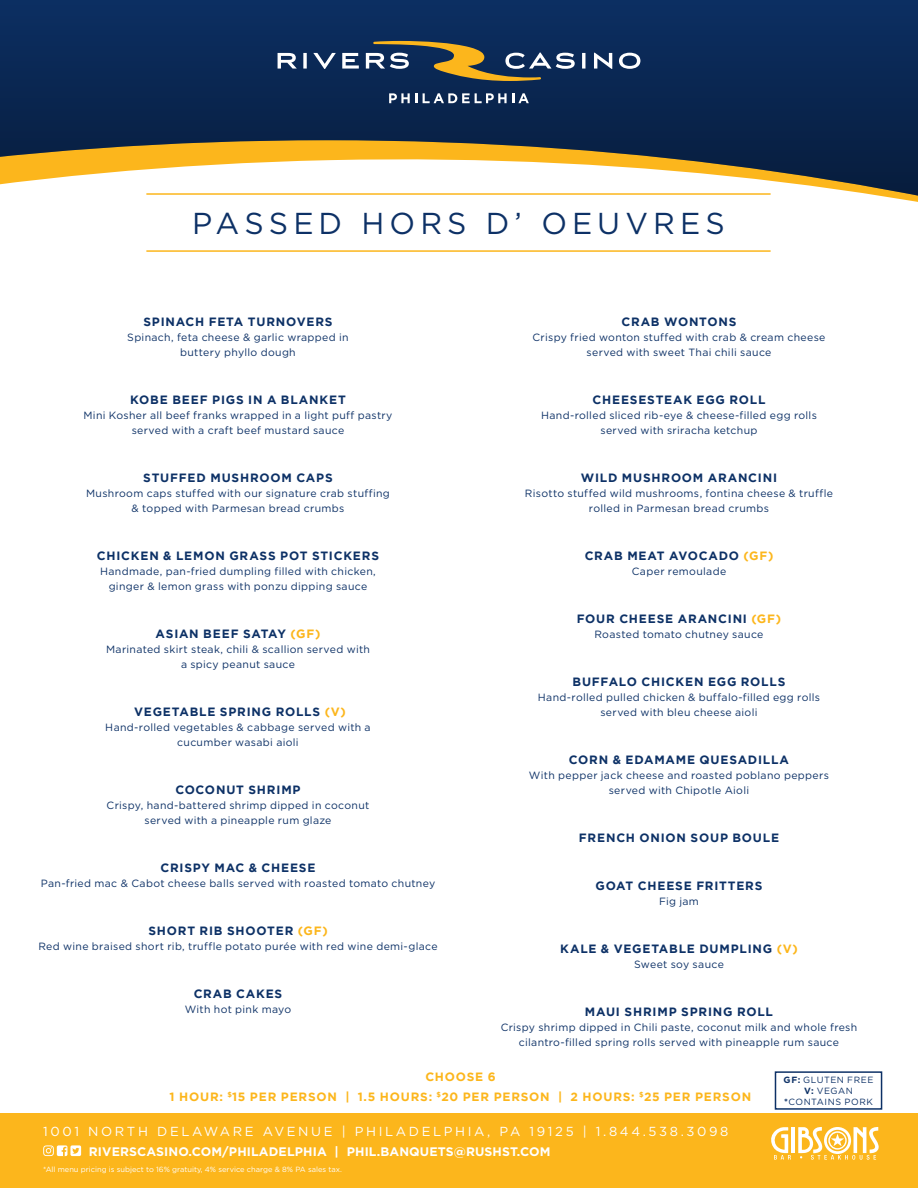
<style>
.page{position:relative;width:918px;height:1188px;background:#fff}
.page>*{position:absolute;margin:0;border:0;box-sizing:border-box;transform-origin:0 0}
.t1{font:30.15px "Gotham";letter-spacing:.17em;color:#0d3166}
.t2{font:13.05px "Gotham";letter-spacing:.2em;color:#fff}
.t3{font:700 12.3px "Gotham";letter-spacing:.01em;color:#fff}
.t4{font:700 12px "Gotham";letter-spacing:.065em;color:#0d3166}
.t5{font:700 12px "Gotham";letter-spacing:.065em;color:#fcb61c}
.t6{font:10.5px/15px "Gotham";letter-spacing:.03em;color:#0d3166;text-align:center}
.t7{font:9px/10.8px "Gotham";letter-spacing:.06em;color:#0d3166;text-align:center}
.t8{font:7.5px "Gotham";color:#fff}
.s1{color:#fcb61c}
.s2{font-weight:700}
</style>
<div class="page">
<div style="left:0;top:1113px;width:918px;height:75px;background:#fcb61c"></div>
<hr style="left:791px;top:1127px;width:4px;height:26px;background:#fff">
<svg style="left:771px;top:1127px;width:20px;height:33px"></svg>
<svg style="left:798px;top:1127px;width:81px;height:33px"></svg>
<svg style="left:43px;top:1145px;width:38px;height:11px"></svg>
<svg style="left:0;top:0;width:918px;height:202px"></svg>
<svg style="left:278px;top:53px;width:19px;height:16px"></svg>
<svg style="left:303px;top:53px;width:4px;height:16px"></svg>
<svg style="left:313px;top:53px;width:23px;height:16px"></svg>
<svg style="left:342px;top:53px;width:17px;height:16px"></svg>
<svg style="left:366px;top:41px;width:209px;height:40px;background:#4e575a"></svg>
<svg style="left:582px;top:53px;width:3px;height:16px"></svg>
<svg style="left:594px;top:53px;width:18px;height:16px"></svg>
<svg style="left:619px;top:53px;width:21px;height:16px"></svg>
<svg style="left:389px;top:93px;width:28px;height:10px"></svg>
<svg style="left:423px;top:93px;width:106px;height:10px"></svg>
<div style="left:775px;top:1071px;width:107px;height:39px;border:2px solid #0d3166"></div>
<hr style="left:146px;top:250px;width:625px;height:2px;background:#fcb61c">
<hr style="left:146px;top:193px;width:625px;height:2px;background:#fcb61c">
<h1 class="t1" style="left:192px;top:206px;width:534px">PASSED HORS D’ OEUVRES</h1>
<p class="t4" style="left:143px;top:315px;width:191px">SPINACH FETA TURNOVERS</p>
<p class="t6" style="left:127px;top:329px;width:223px">Spinach, feta cheese &amp; garlic wrapped in buttery phyllo dough</p>
<p class="t4" style="left:130px;top:393px;width:217px">KOBE BEEF PIGS IN A BLANKET</p>
<p class="t6" style="left:83px;top:407px;width:311px">Mini Kosher all beef franks wrapped in a light puff pastry served with a craft beef mustard sauce</p>
<p class="t4" style="left:143px;top:471px;width:191px">STUFFED MUSHROOM CAPS</p>
<p class="t6" style="left:86px;top:485px;width:305px">Mushroom caps stuffed with our signature crab stuffing &amp; topped with Parmesan bread crumbs</p>
<p class="t4" style="left:97px;top:549px;width:284px">CHICKEN &amp; LEMON GRASS POT STICKERS</p>
<p class="t6" style="left:100px;top:563px;width:277px">Handmade, pan-fried dumpling filled with chicken, ginger &amp; lemon grass with ponzu dipping sauce</p>
<p class="t4" style="left:156px;top:627px;width:166px">ASIAN BEEF SATAY <span class="s1">(GF)</span></p>
<p class="t6" style="left:106px;top:641px;width:265px">Marinated skirt steak, chili &amp; scallion served with a spicy peanut sauce</p>
<p class="t4" style="left:134px;top:705px;width:213px">VEGETABLE SPRING ROLLS <span class="s1">(V)</span></p>
<p class="t6" style="left:105px;top:719px;width:267px">Hand-rolled vegetables &amp; cabbage served with a cucumber wasabi aioli</p>
<p class="t4" style="left:175px;top:783px;width:127px">COCONUT SHRIMP</p>
<p class="t6" style="left:107px;top:797px;width:264px">Crispy, hand-battered shrimp dipped in coconut served with a pineapple rum glaze</p>
<p class="t4" style="left:160px;top:861px;width:157px">CRISPY MAC &amp; CHEESE</p>
<p class="t6" style="left:41px;top:875px;width:396px">Pan-fried mac &amp; Cabot cheese balls served with roasted tomato chutney</p>
<p class="t4" style="left:148px;top:924px;width:181px">SHORT RIB SHOOTER <span class="s1">(GF)</span></p>
<p class="t6" style="left:38px;top:938px;width:401px">Red wine braised short rib, truffle potato purée with red wine demi-glace</p>
<p class="t4" style="left:194px;top:987px;width:90px">CRAB CAKES</p>
<p class="t6" style="left:185px;top:1001px;width:108px">With hot pink mayo</p>
<p class="t4" style="left:621px;top:315px;width:117px">CRAB WONTONS</p>
<p class="t6" style="left:533px;top:329px;width:294px">Crispy fried wonton stuffed with crab &amp; cream cheese served with sweet Thai chili sauce</p>
<p class="t4" style="left:593px;top:393px;width:174px">CHEESESTEAK EGG ROLL</p>
<p class="t6" style="left:541px;top:407px;width:277px">Hand-rolled sliced rib-eye &amp; cheese-filled egg rolls served with sriracha ketchup</p>
<p class="t4" style="left:581px;top:471px;width:198px">WILD MUSHROOM ARANCINI</p>
<p class="t6" style="left:525px;top:485px;width:310px">Risotto stuffed wild mushrooms, fontina cheese &amp; truffle rolled in Parmesan bread crumbs</p>
<p class="t4" style="left:585px;top:549px;width:190px">CRAB MEAT AVOCADO <span class="s1">(GF)</span></p>
<p class="t6" style="left:632px;top:563px;width:96px">Caper remoulade</p>
<p class="t4" style="left:577px;top:612px;width:206px">FOUR CHEESE ARANCINI <span class="s1">(GF)</span></p>
<p class="t6" style="left:594px;top:626px;width:171px">Roasted tomato chutney sauce</p>
<p class="t4" style="left:572px;top:675px;width:215px">BUFFALO CHICKEN EGG ROLLS</p>
<p class="t6" style="left:538px;top:689px;width:284px">Hand-rolled pulled chicken &amp; buffalo-filled egg rolls served with bleu cheese aioli</p>
<p class="t4" style="left:569px;top:753px;width:222px">CORN &amp; EDAMAME QUESADILLA</p>
<p class="t6" style="left:529px;top:767px;width:302px">With pepper jack cheese and roasted poblano peppers served with Chipotle Aioli</p>
<p class="t4" style="left:579px;top:831px;width:202px">FRENCH ONION SOUP BOULE</p>
<p class="t4" style="left:596px;top:879px;width:168px">GOAT CHEESE FRITTERS</p>
<p class="t6" style="left:659px;top:893px;width:41px">Fig jam</p>
<p class="t4" style="left:560px;top:942px;width:239px">KALE &amp; VEGETABLE DUMPLING <span class="s1">(V)</span></p>
<p class="t6" style="left:634px;top:956px;width:91px">Sweet soy sauce</p>
<p class="t4" style="left:585px;top:1005px;width:190px">MAUI SHRIMP SPRING ROLL</p>
<p class="t6" style="left:501px;top:1019px;width:358px">Crispy shrimp dipped in Chili paste, coconut milk and whole fresh cilantro-filled spring rolls served with pineapple rum sauce</p>
<p class="t5" style="left:425px;top:1070px;width:72px">CHOOSE 6</p>
<p class="t5" style="left:170px;top:1090px;width:583px">1 HOUR: <sup>$</sup>15 PER PERSON | 1.5 HOURS: <sup>$</sup>20 PER PERSON | 2 HOURS: <sup>$</sup>25 PER PERSON</p>
<p class="t2" style="left:43px;top:1125px;width:687px">1001 NORTH DELAWARE AVENUE | PHILADELPHIA, PA 19125 | 1.844.538.3098</p>
<p class="t3" style="left:89px;top:1145px;width:463px">RIVERSCASINO.COM/PHILADELPHIA | PHIL.BANQUETS@RUSHST.COM</p>
<p class="t8" style="left:43px;top:1165px;width:300px">*All menu pricing is subject to 16% gratuity, 4% service charge &amp; 8% PA sales tax.</p>
<p class="t7" style="left:784px;top:1074px;width:91px"><span class="s2">GF:</span> GLUTEN FREE<br><span class="s2">V:</span> VEGAN <span class="s2">*</span>CONTAINS PORK</p>
</div>
